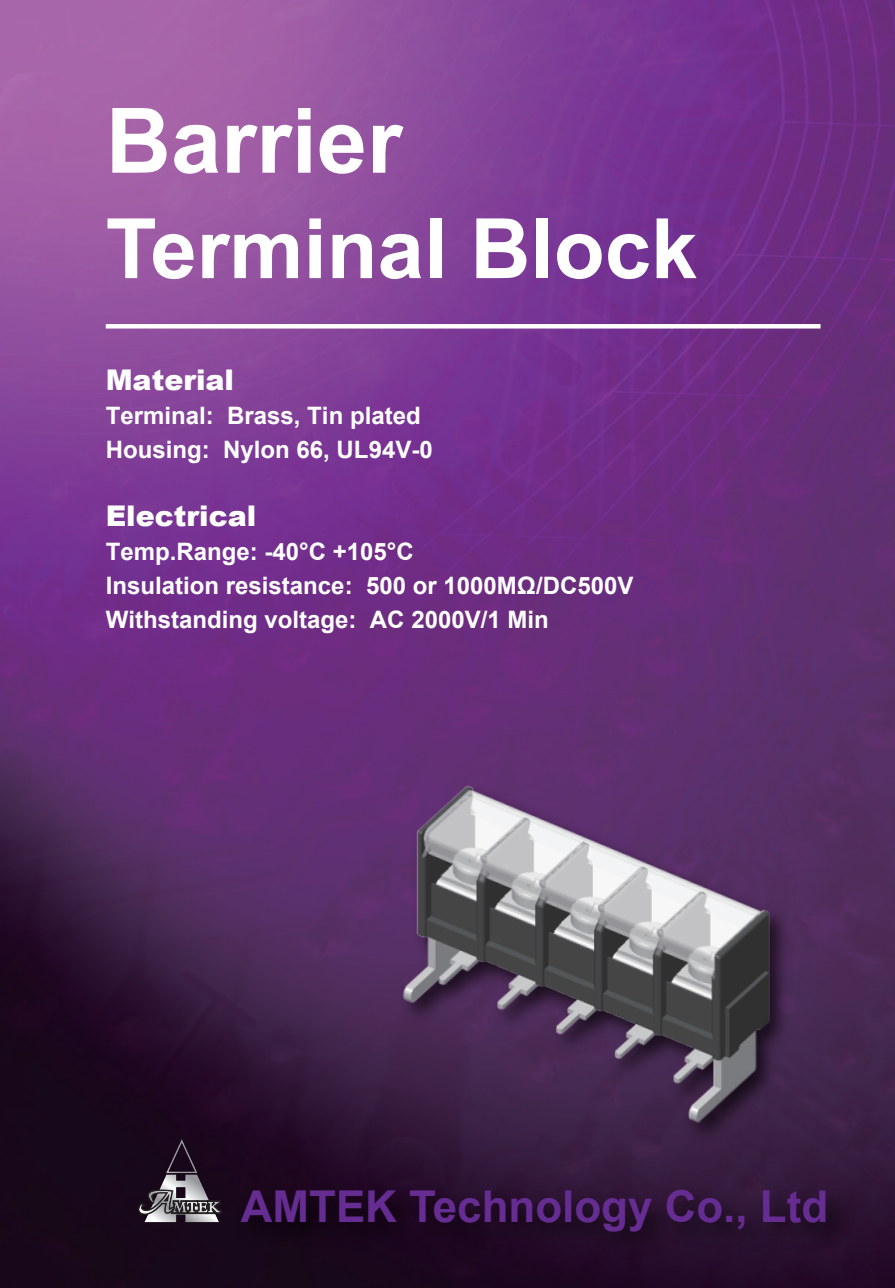
<style>
.page{position:relative;width:895px;height:1288px;background:#fff}
.page>*{position:absolute;margin:0;border:0;box-sizing:border-box;transform-origin:0 0}
.t1{font:700 90.3px "Arial";color:#fff}
.t2{font:700 83.25px "Arial";color:#fff}
.t3{font:700 43.95px "Arial";color:#652d91}
.t4{font:900 28.5px "Arial";color:#fff}
.t5{font:700 24px/33.9px "Arial";color:#fff}
</style>
<div class="page">
<img style="left:0;top:0;width:894px;height:1287px">
<img style="left:393px;top:776px;width:403px;height:374px">
<img style="left:393px;top:771px;width:383px;height:367px">
<img style="left:228px;top:1171px;width:632px;height:100px">
<hr style="left:106px;top:324px;width:714px;height:4px;background:#fff">
<svg style="left:138px;top:1138px;width:84px;height:84px;background:#493e4b"></svg>
<h1 class="t1" style="left:106px;top:107px;width:298px">Barrier</h1>
<h2 class="t2" style="left:106px;top:217px;width:593px">Terminal Block</h2>
<p class="t4" style="left:106px;top:363px;width:130px">Material</p>
<p class="t5" style="left:106px;top:401px;width:328px">Terminal: Brass, Tin plated<br>Housing: Nylon 66, UL94V-0</p>
<p class="t4" style="left:106px;top:499px;width:152px">Electrical</p>
<p class="t5" style="left:106px;top:536px;width:529px">Temp.Range: -40°C +105°C<br>Insulation resistance: 500 or 1000MΩ/DC500V<br>Withstanding voltage: AC 2000V/1 Min</p>
<h3 class="t3" style="left:241px;top:1189px;width:588px">AMTEK Technology Co., Ltd</h3>
</div>
